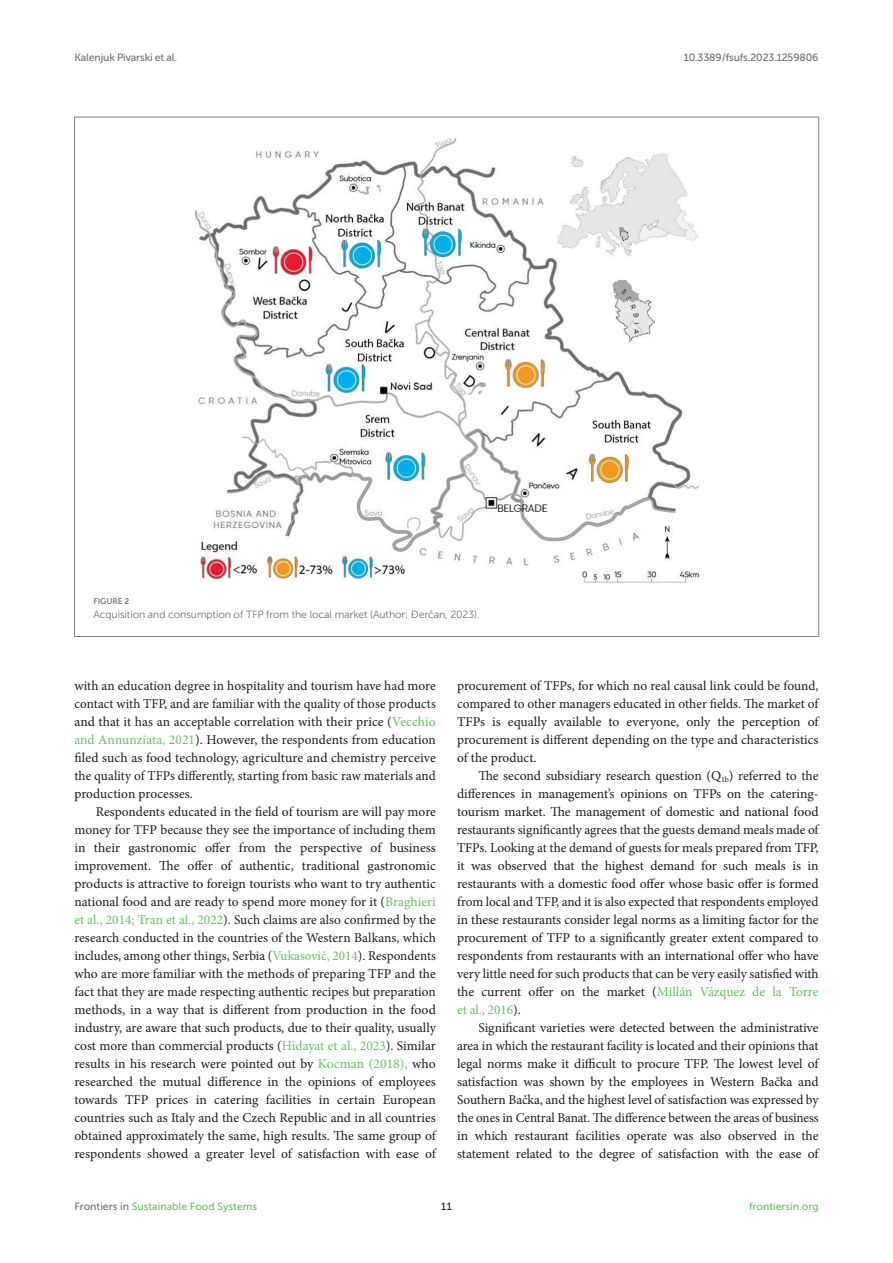
<style>
.page{position:relative;width:893px;height:1263px;background:#fff}
.page>*{position:absolute;margin:0;border:0;box-sizing:border-box;transform-origin:0 0}
.TEXT{font:13.5px/18px "Minion Pro";color:#1b1c1b;text-align:justify}
.FIG_LEG{font:10.5px "Museo Sans 300";letter-spacing:-.01em;color:#706f70}
.t1{font:10.5px "Museo Sans 500";color:#65c161}
.t2{font:10.5px "Museo Sans 500";letter-spacing:-.015em;color:#706f70}
.t3{font:10.5px "Museo Sans 500";color:#1b1c1b}
.FIG_HD{font:8.25px "Museo Sans 700";letter-spacing:-.01em;color:#7e7f7f}
.s1{color:#65c161}
.s2{color:#706f70}
</style>
<div class="page">
<img style="left:194px;top:138px;width:506px;height:445px">
<p class="t2" style="left:74px;top:51px;width:104px">Kalenjuk Pivarski et al.</p>
<p class="t2" style="left:684px;top:51px;width:136px">10.3389/fsufs.2023.1259806</p>
<p class="FIG_HD" style="left:94px;top:597px;width:37px">FIGURE 2</p>
<p class="FIG_LEG" style="left:94px;top:608px;width:388px">Acquisition and consumption of TFP from the local market (Author: Đerčan, 2023).</p>
<p class="TEXT" style="left:74px;top:677px;width:363px">with an education degree in hospitality and tourism have had more contact with TFP, and are familiar with the quality of those products and that it has an acceptable correlation with their price (<span class="s1">Vecchio and Annunziata, 2021</span>). However, the respondents from education filed such as food technology, agriculture and chemistry perceive the quality of TFPs differently, starting from basic raw materials and production processes.</p>
<p class="TEXT" style="left:74px;top:803px;width:363px;text-indent:21px">Respondents educated in the field of tourism are will pay more money for TFP because they see the importance of including them in their gastronomic offer from the perspective of business improvement. The offer of authentic, traditional gastronomic products is attractive to foreign tourists who want to try authentic national food and are ready to spend more money for it (<span class="s1">Braghieri et al., 2014; Tran et al., 2022</span>). Such claims are also confirmed by the research conducted in the countries of the Western Balkans, which includes, among other things, Serbia (<span class="s1">Vukasovič, 2014</span>). Respondents who are more familiar with the methods of preparing TFP and the fact that they are made respecting authentic recipes but preparation methods, in a way that is different from production in the food industry, are aware that such products, due to their quality, usually cost more than commercial products (<span class="s1">Hidayat et al., 2023</span>). Similar results in his research were pointed out by <span class="s1">Kocman (2018),</span> who researched the mutual difference in the opinions of employees towards TFP prices in catering facilities in certain European countries such as Italy and the Czech Republic and in all countries obtained approximately the same, high results. The same group of respondents showed a greater level of satisfaction with ease of</p>
<p class="TEXT" style="left:457px;top:677px;width:363px">procurement of TFPs, for which no real causal link could be found, compared to other managers educated in other fields. The market of TFPs is equally available to everyone, only the perception of procurement is different depending on the type and characteristics of the product.</p>
<p class="TEXT" style="left:457px;top:767px;width:363px;text-indent:21px">The second subsidiary research question (Q<sub>1b</sub>) referred to the differences in management’s opinions on TFPs on the catering&shy;tourism market. The management of domestic and national food restaurants significantly agrees that the guests demand meals made of TFPs. Looking at the demand of guests for meals prepared from TFP, it was observed that the highest demand for such meals is in restaurants with a domestic food offer whose basic offer is formed from local and TFP, and it is also expected that respondents employed in these restaurants consider legal norms as a limiting factor for the procurement of TFP to a significantly greater extent compared to respondents from restaurants with an international offer who have very little need for such products that can be very easily satisfied with the current offer on the market (<span class="s1">Millán Vázquez de la Torre et al., 2016</span>).</p>
<p class="TEXT" style="left:457px;top:1019px;width:363px;text-indent:21px">Significant varieties were detected between the administrative area in which the restaurant facility is located and their opinions that legal norms make it difficult to procure TFP. The lowest level of satisfaction was shown by the employees in Western Bačka and Southern Bačka, and the highest level of satisfaction was expressed by the ones in Central Banat. The difference between the areas of business in which restaurant facilities operate was also observed in the statement related to the degree of satisfaction with the ease of</p>
<p class="t1" style="left:74px;top:1200px;width:184px"><span class="s2">Frontiers in</span> Sustainable Food Systems</p>
<p class="t3" style="left:441px;top:1200px;width:12px">11</p>
<p class="t1" style="left:749px;top:1200px;width:71px">frontiersin.org</p>
</div>
